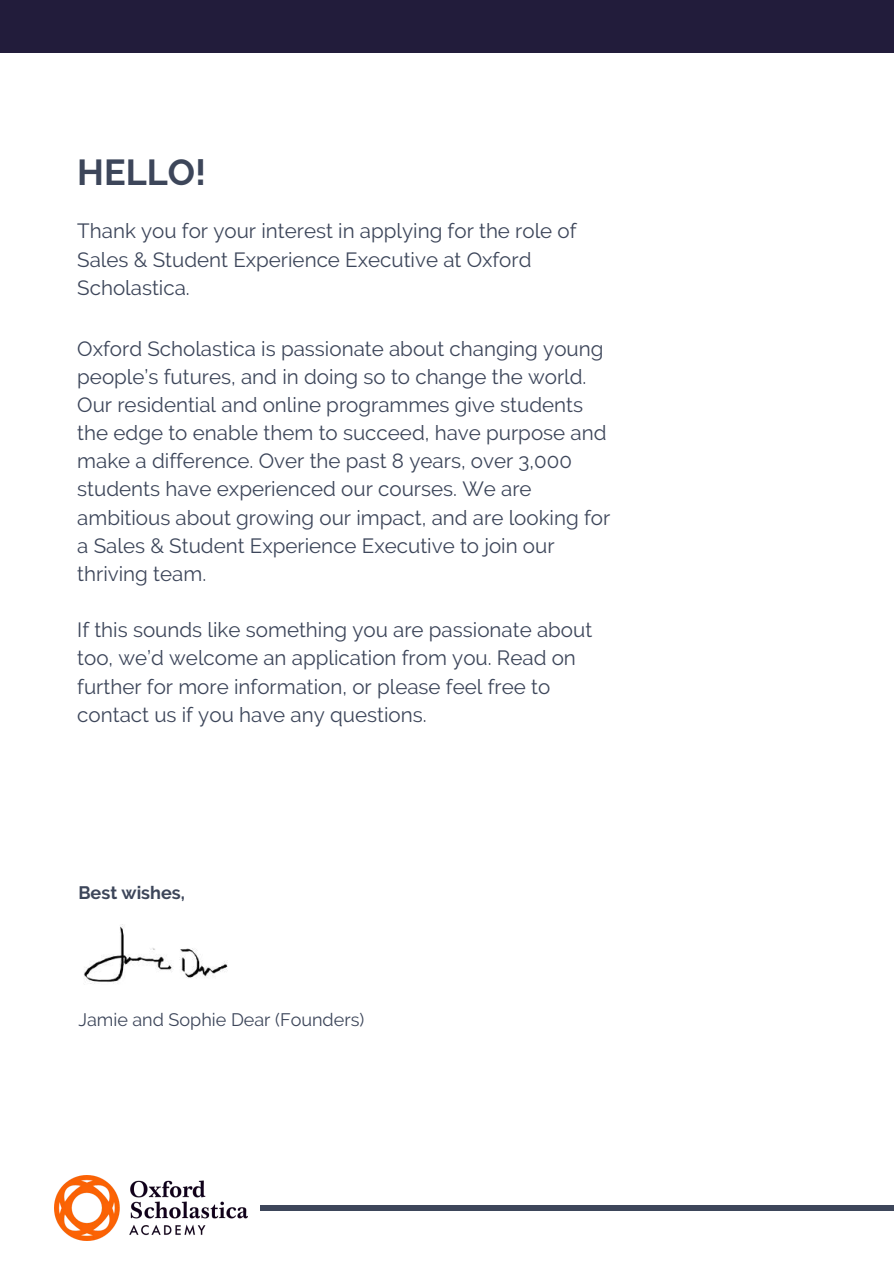
<style>
.page{position:relative;width:894px;height:1264px;background:#fff}
.page>*{position:absolute;margin:0;border:0;box-sizing:border-box;transform-origin:0 0}
.t1{font:700 36px "Raleway";color:#3d465a}
.t2{font:20.55px/28.2px "Raleway";color:#3d465a}
.t3{font:18px "Raleway";color:#3d465a}
.t4{font:700 18px "Raleway";color:#3d465a}
</style>
<div class="page">
<img style="left:55px;top:1175px;width:192px;height:65px">
<div style="left:260px;top:1204px;width:633px;height:6px;background:#3d465a"></div>
<img style="left:83px;top:924px;width:145px;height:60px">
<div style="left:0;top:0;width:893px;height:53px;background:#221c3b"></div>
<h1 class="t1" style="left:77px;top:151px;width:130px">HELLO!</h1>
<p class="t2" style="left:77px;top:217px;width:500px">Thank you for your interest in applying for the role of<br>Sales &amp; Student Experience Executive at Oxford<br>Scholastica.</p>
<p class="t2" style="left:77px;top:334px;width:534px">Oxford Scholastica is passionate about changing young people’s futures, and in doing so to change the world.<br>Our residential and online programmes give students the edge to enable them to succeed, have purpose and make a difference. Over the past 8 years, over 3,000 students have experienced our courses. We are ambitious about growing our impact, and are looking for a Sales &amp; Student Experience Executive to join our thriving team.</p>
<p class="t2" style="left:77px;top:616px;width:516px">If this sounds like something you are passionate about too, we’d welcome an application from you. Read on further for more information, or please feel free to contact us if you have any questions.</p>
<p class="t4" style="left:78px;top:882px;width:108px">Best wishes,</p>
<p class="t3" style="left:78px;top:1008px;width:287px">Jamie and Sophie Dear (Founders)</p>
</div>
